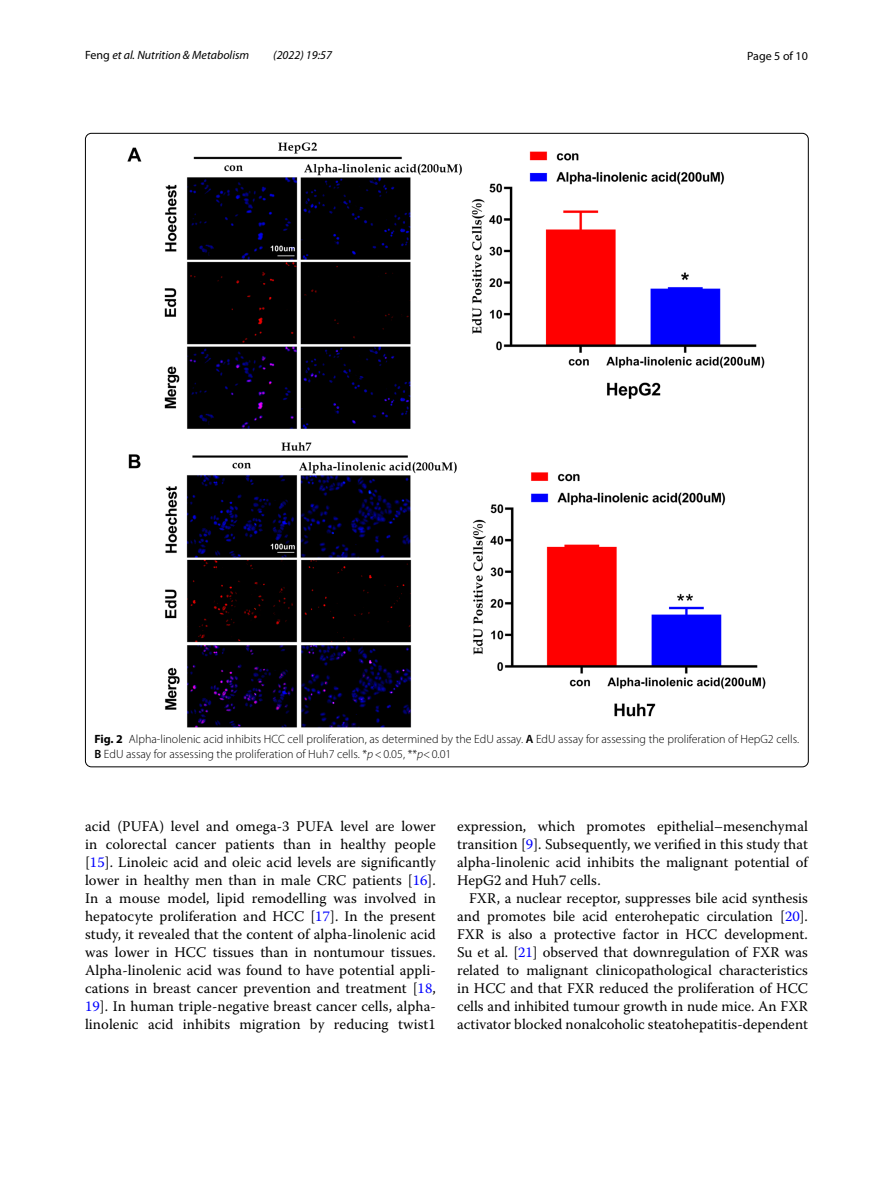
<style>
.page{position:relative;width:893px;height:1187px;background:#fff}
.page>*{position:absolute;margin:0;border:0;box-sizing:border-box;transform-origin:0 0}
.t1{font:14.7px/18px "Warnock Pro";letter-spacing:.005em;color:#000;text-align:justify}
.t2{font:300 12px/15px "Myriad Pro";color:#000}
.t3{font:italic 12px "Myriad Pro";color:#000}
.t4{font:12px "Myriad Pro";color:#000}
.s1{font-style:normal}
.s2{font-weight:700}
.s3{font-weight:600}
.s4{font-style:italic}
.s5{color:#00f}
</style>
<div class="page">
<img style="left:128px;top:142px;width:638px;height:585px">
<p class="t3" style="left:85px;top:48px;width:166px"><span class="s1">Feng</span> et al. Nutrition &amp; Metabolism</p>
<p class="t3" style="left:273px;top:48px;width:60px">(2022) 19:57</p>
<p class="t4" style="left:747px;top:48px;width:62px">Page 5 of 10</p>
<p class="t2" style="left:94px;top:731px;width:706px"><span class="s2">Fig. 2</span> Alpha-linolenic acid inhibits HCC cell proliferation, as determined by the EdU assay. <span class="s3">A</span> EdU assay for assessing the proliferation of HepG2 cells.<br><span class="s3">B</span> EdU assay for assessing the proliferation of Huh7 cells. *<span class="s4">p</span>&lt;0.05, **<span class="s4">p</span>&lt;0.01</p>
<p class="t1" style="left:85px;top:816px;width:352px">acid (PUFA) level and omega-3 PUFA level are lower in colorectal cancer patients than in healthy people [<span class="s5">15</span>]. Linoleic acid and oleic acid levels are significantly lower in healthy men than in male CRC patients [<span class="s5">16</span>].<br>In a mouse model, lipid remodelling was involved in hepatocyte proliferation and HCC [<span class="s5">17</span>]. In the present study, it revealed that the content of alpha-linolenic acid was lower in HCC tissues than in nontumour tissues.<br>Alpha-linolenic acid was found to have potential appli&shy;cations in breast cancer prevention and treatment [<span class="s5">18</span>, <span class="s5">19</span>]. In human triple-negative breast cancer cells, alpha&shy;linolenic acid inhibits migration by reducing twist1</p>
<p class="t1" style="left:457px;top:816px;width:352px">expression, which promotes epithelial–mesenchymal transition [<span class="s5">9</span>]. Subsequently, we verified in this study that alpha-linolenic acid inhibits the malignant potential of HepG2 and Huh7 cells.</p>
<p class="t1" style="left:457px;top:888px;width:352px;text-indent:12px">FXR, a nuclear receptor, suppresses bile acid synthesis and promotes bile acid enterohepatic circulation [<span class="s5">20</span>].<br>FXR is also a protective factor in HCC development.<br>Su et al. [<span class="s5">21</span>] observed that downregulation of FXR was related to malignant clinicopathological characteristics in HCC and that FXR reduced the proliferation of HCC cells and inhibited tumour growth in nude mice. An FXR activator blocked nonalcoholic steatohepatitis-dependent</p>
</div>
